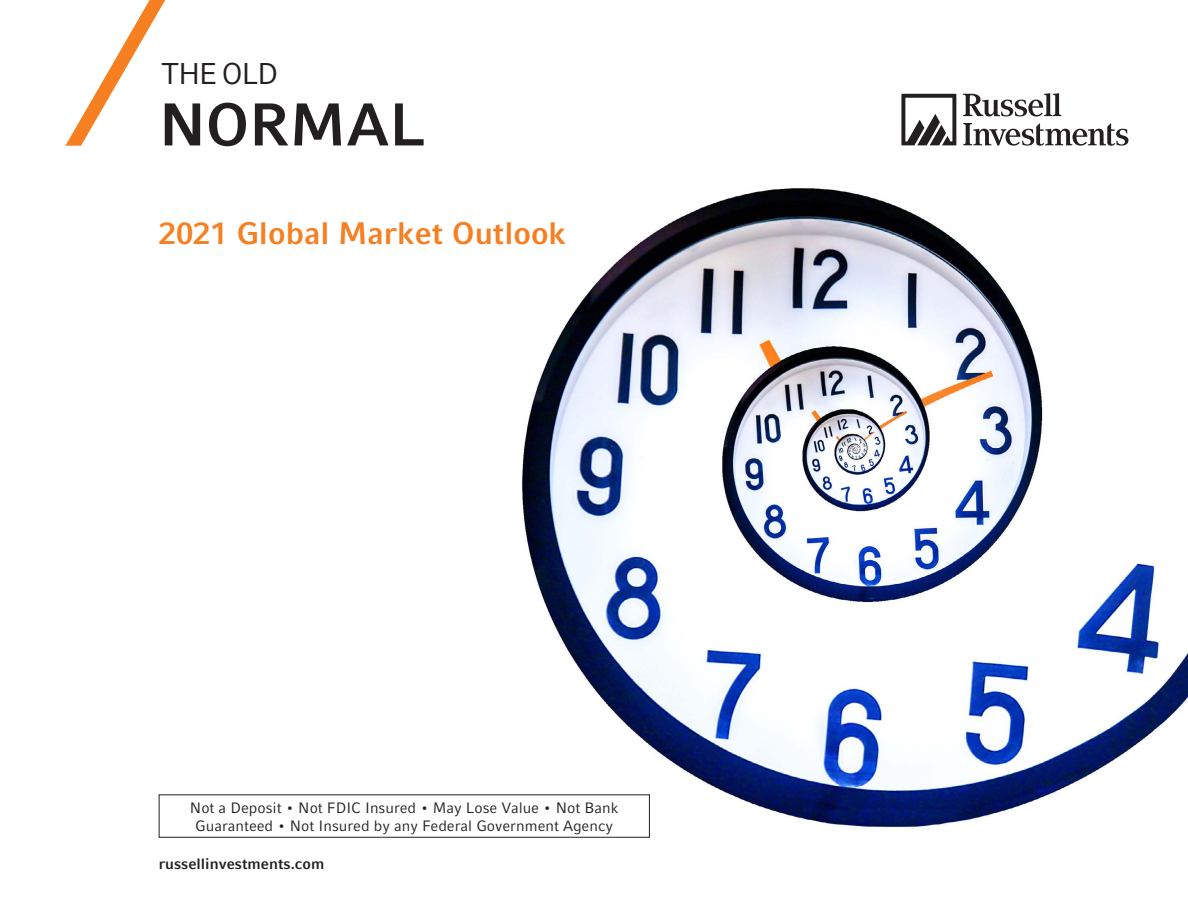
<style>
.page{position:relative;width:1188px;height:918px;background:#fff}
.page>*{position:absolute;margin:0;border:0;box-sizing:border-box;transform-origin:0 0}
.t1{font:700 60px "Compatil Fact LT Pro";letter-spacing:-.005em;color:#231f20}
.t2{font:700 31.05px "Compatil Fact LT Pro";color:#f57f21}
.t3{font:30px "Compatil Fact LT Pro";letter-spacing:-.05em;color:#231f20}
.t4{font:15px/18px "Compatil Fact LT Pro";color:#231f20;text-align:center}
.t5{font:700 15px "Compatil Fact LT Pro";color:#231f20}
</style>
<div class="page">
<img style="left:522px;top:111px;width:666px;height:717px">
<svg style="left:963px;top:93px;width:98px;height:23px"></svg>
<svg style="left:963px;top:123px;width:165px;height:23px"></svg>
<svg style="left:901px;top:94px;width:55px;height:51px"></svg>
<svg style="left:65px;top:0;width:100px;height:146px"></svg>
<div style="left:159px;top:794px;width:491px;height:44px;border:1px solid #231f20"></div>
<h3 class="t3" style="left:161px;top:56px;width:119px">THE OLD</h3>
<h1 class="t1" style="left:159px;top:89px;width:269px">NORMAL</h1>
<h2 class="t2" style="left:159px;top:215px;width:409px">2021 Global Market Outlook</h2>
<p class="t4" style="left:190px;top:799px;width:430px">Not a Deposit • Not FDIC Insured • May Lose Value • Not Bank<br>Guaranteed • Not Insured by any Federal Government Agency</p>
<p class="t5" style="left:159px;top:855px;width:167px">russellinvestments.com</p>
</div>
